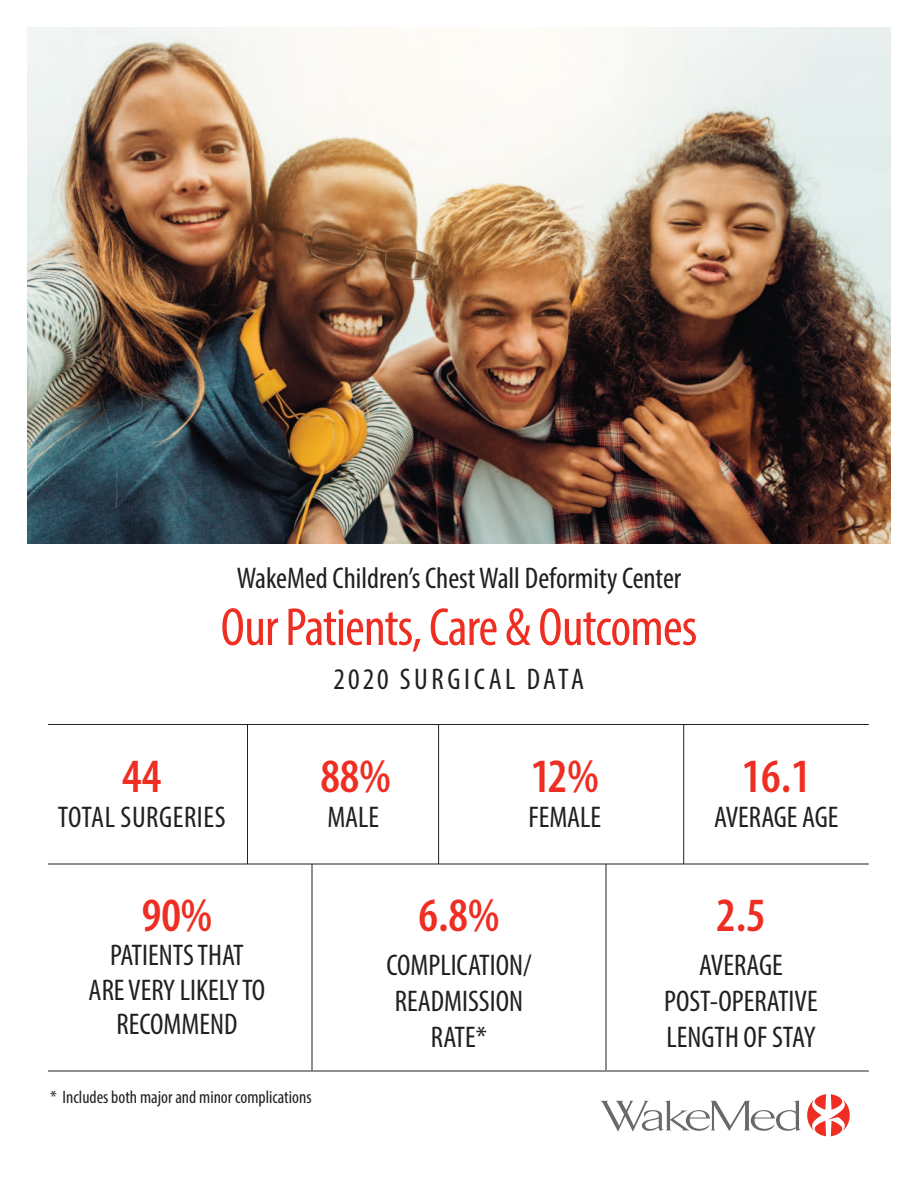
<style>
.page{position:relative;width:918px;height:1188px;background:#fff}
.page>*{position:absolute;margin:0;border:0;box-sizing:border-box;transform-origin:0 0}
.t1{font:condensed 54px "Myriad Pro";letter-spacing:-.015em;color:#ee2e22}
.t2{font:600 condensed 48px "Myriad Pro";color:#ee2e22}
.t3{font:condensed 30px/36px "Myriad Pro";color:#231f20;text-align:center}
.t4{font:condensed 30px "Myriad Pro";letter-spacing:.12em;color:#231f20}
.t5{font:condensed 30px "Myriad Pro";letter-spacing:.02em;color:#231f20}
.t6{font:condensed 18px "Myriad Pro";color:#231f20}
</style>
<div class="page">
<hr style="left:48px;top:724px;width:821px;height:1px;background:#231f20">
<hr style="left:48px;top:864px;width:821px;height:1px;background:#231f20">
<hr style="left:48px;top:1071px;width:821px;height:1px;background:#231f20">
<hr style="left:312px;top:864px;width:1px;height:206px;background:#231f20">
<hr style="left:606px;top:864px;width:1px;height:206px;background:#231f20">
<img style="left:27px;top:27px;width:864px;height:517px">
<hr style="left:247px;top:724px;width:1px;height:140px;background:#231f20">
<hr style="left:438px;top:724px;width:1px;height:140px;background:#231f20">
<hr style="left:683px;top:725px;width:1px;height:139px;background:#231f20">
<svg style="left:807px;top:1094px;width:43px;height:42px"></svg>
<svg style="left:600px;top:1100px;width:201px;height:32px"></svg>
<p class="t3" style="left:237px;top:560px;width:446px">WakeMed Children’s Chest Wall Deformity Center</p>
<h1 class="t1" style="left:221px;top:595px;width:478px">Our Patients, Care &amp; Outcomes</h1>
<p class="t4" style="left:334px;top:661px;width:252px">2020 SURGICAL DATA</p>
<h2 class="t2" style="left:122px;top:747px;width:41px">44</h2>
<p class="t5" style="left:58px;top:799px;width:169px">TOTAL SURGERIES</p>
<h2 class="t2" style="left:320px;top:747px;width:72px">88%</h2>
<p class="t3" style="left:327px;top:798px;width:53px">MALE</p>
<h2 class="t2" style="left:531px;top:747px;width:70px">12%</h2>
<p class="t3" style="left:528px;top:798px;width:74px">FEMALE</p>
<h2 class="t2" style="left:742px;top:747px;width:71px">16.1</h2>
<p class="t3" style="left:714px;top:798px;width:126px">AVERAGE AGE</p>
<h2 class="t2" style="left:142px;top:886px;width:72px">90%</h2>
<p class="t3" style="left:89px;top:938px;width:178px;line-height:34.5px">PATIENTS THAT<br>ARE VERY LIKELY TO<br>RECOMMEND</p>
<p class="t6" style="left:50px;top:1086px;width:263px">* Includes both major and minor complications</p>
<h2 class="t2" style="left:419px;top:886px;width:82px">6.8%</h2>
<p class="t3" style="left:386px;top:946px;width:147px">COMPLICATION/<br>READMISSION<br>RATE*</p>
<h2 class="t2" style="left:716px;top:886px;width:51px">2.5</h2>
<p class="t3" style="left:664px;top:946px;width:155px">AVERAGE<br>POST-OPERATIVE<br>LENGTH OF STAY</p>
</div>
